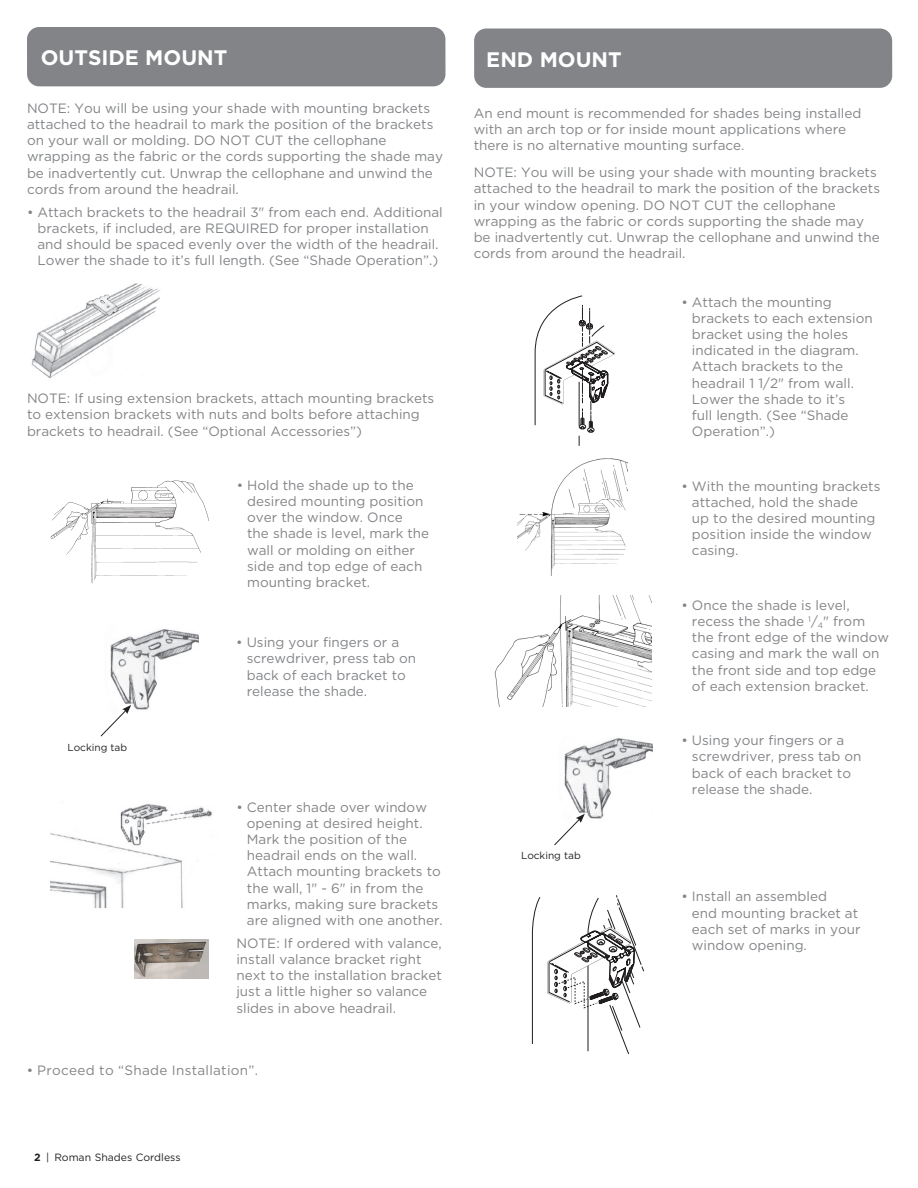
<style>
.page{position:relative;width:918px;height:1188px;background:#fff}
.page>*{position:absolute;margin:0;border:0;box-sizing:border-box;transform-origin:0 0}
.t1{font:700 21px "Gotham";color:#fff}
.Body{font:13.5px/16.2px "Gotham";color:#828487}
.Body-2{font:13.5px "Gotham";letter-spacing:.02em;color:#828487}
.t2{font:10.5px "Gotham";color:#231f20}
.Image_Descrip{font:10.2px "Gotham";color:#231f20}
.s1{font-weight:700}
</style>
<div class="page">
<div style="left:27px;top:27px;width:419px;height:59px;background:#828487;border-radius:12px"></div>
<img style="left:50px;top:480px;width:159px;height:104px">
<img style="left:31px;top:283px;width:129px;height:95px">
<img style="left:110px;top:629px;width:89px;height:81px">
<svg style="left:100px;top:705px;width:31px;height:32px"></svg>
<img style="left:50px;top:804px;width:162px;height:104px">
<img style="left:134px;top:940px;width:74px;height:38px">
<div style="left:474px;top:28px;width:418px;height:60px;background:#828487;border-radius:12px"></div>
<img style="left:494px;top:596px;width:157px;height:110px">
<img style="left:518px;top:458px;width:109px;height:118px">
<svg style="left:535px;top:296px;width:79px;height:150px"></svg>
<hr style="left:579px;top:382px;width:1px;height:44px;background:#231f20">
<svg style="left:532px;top:895px;width:112px;height:159px"></svg>
<img style="left:564px;top:738px;width:88px;height:81px">
<svg style="left:554px;top:814px;width:31px;height:32px"></svg>
<p class="t1" style="left:41px;top:44px;width:188px">OUTSIDE MOUNT</p>
<p class="Body" style="left:27px;top:100px;width:418px">NOTE: You will be using your shade with mounting brackets attached to the headrail to mark the position of the brackets on your wall or molding. DO NOT CUT the cellophane wrapping as the fabric or the cords supporting the shade may be inadvertently cut. Unwrap the cellophane and unwind the cords from around the headrail.</p>
<p class="Body" style="left:27px;top:204px;width:417px;text-align:center">• Attach brackets to the headrail 3" from each end. Additional brackets, if included, are REQUIRED for proper installation and should be spaced evenly over the width of the headrail.<br>Lower the shade to it’s full length. (See “Shade Operation”.)</p>
<p class="Body" style="left:27px;top:390px;width:409px">NOTE: If using extension brackets, attach mounting brackets to extension brackets with nuts and bolts before attaching brackets to headrail. (See “Optional Accessories”)</p>
<p class="Body" style="left:247px;top:477px;width:183px;text-indent:-11px">• Hold the shade up to the desired mounting position over the window. Once<br>the shade is level, mark the wall or molding on either side and top edge of each mounting bracket.</p>
<p class="Image_Descrip" style="left:68px;top:740px;width:61px">Locking tab</p>
<p class="Body" style="left:247px;top:634px;width:171px;text-indent:-11px">• Using your fingers or a screwdriver, press tab on back of each bracket to release the shade.</p>
<p class="Body" style="left:247px;top:798px;width:197px;text-indent:-11px">• Center shade over window opening at desired height.<br>Mark the position of the headrail ends on the wall.<br>Attach mounting brackets to the wall, 1" - 6" in from the marks, making sure brackets are aligned with one another.</p>
<p class="Body" style="left:236px;top:935px;width:207px">NOTE: If ordered with valance, install valance bracket right next to the installation bracket just a little higher so valance slides in above headrail.</p>
<p class="Body-2" style="left:27px;top:1062px;width:233px">• Proceed to “Shade Installation”.</p>
<p class="t2" style="left:34px;top:1151px;width:148px"><span class="s1">2</span> | Roman Shades Cordless</p>
<p class="t1" style="left:486px;top:45px;width:137px">END MOUNT</p>
<p class="Body" style="left:474px;top:105px;width:389px">An end mount is recommended for shades being installed with an arch top or for inside mount applications where there is no alternative mounting surface.</p>
<p class="Body" style="left:474px;top:164px;width:408px">NOTE: You will be using your shade with mounting brackets attached to the headrail to mark the position of the brackets in your window opening. DO NOT CUT the cellophane wrapping as the fabric or cords supporting the shade may be inadvertently cut. Unwrap the cellophane and unwind the cords from around the headrail.</p>
<p class="Body" style="left:692px;top:293px;width:182px;text-indent:-11px">• Attach the mounting brackets to each extension bracket using the holes indicated in the diagram.<br>Attach brackets to the headrail 1 1/2" from wall.<br>Lower the shade to it’s<br>full length. (See “Shade<br>Operation”.)</p>
<p class="Body" style="left:692px;top:477px;width:190px;text-indent:-11px">• With the mounting brackets attached, hold the shade<br>up to the desired mounting position inside the window casing.</p>
<p class="Body" style="left:692px;top:597px;width:199px;text-indent:-11px">• Once the shade is level, recess the shade <sup>1</sup>/<sub>4</sub>" from the front edge of the window casing and mark the wall on the front side and top edge of each extension bracket.</p>
<p class="Image_Descrip" style="left:521px;top:849px;width:61px">Locking tab</p>
<p class="Body" style="left:692px;top:732px;width:171px;text-indent:-11px">• Using your fingers or a screwdriver, press tab on back of each bracket to release the shade.</p>
<p class="Body" style="left:692px;top:888px;width:170px;text-indent:-11px">• Install an assembled<br>end mounting bracket at each set of marks in your window opening.</p>
</div>
